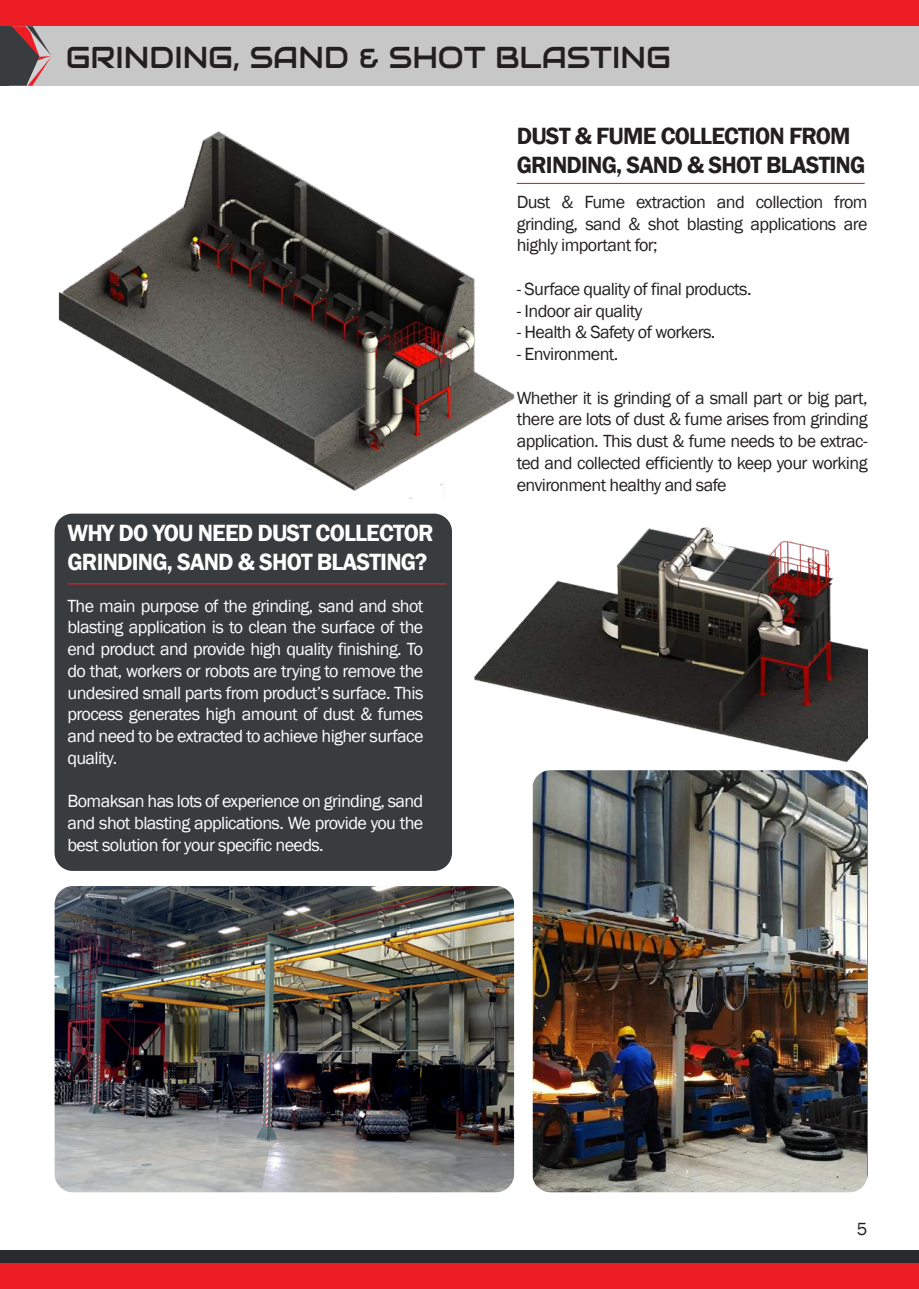
<style>
.page{position:relative;width:919px;height:1289px;background:#fff}
.page>*{position:absolute;margin:0;border:0;box-sizing:border-box;transform-origin:0 0}
.t1{font:30.15px "Audiowide";color:#231f20}
.t2{font:600 24.15px/29px "Franklin Gothic";letter-spacing:-.035em;color:#fff}
.t3{font:600 24.15px/29px "Franklin Gothic";letter-spacing:-.035em;color:#231f20}
.t4{font:18.15px/21.8px "Franklin Gothic";letter-spacing:-.035em;color:#fff;text-align:justify}
.t5{font:18.15px/21.8px "Franklin Gothic";letter-spacing:-.035em;color:#231f20;text-align:justify}
</style>
<div class="page">
<div style="left:0;top:0;width:918px;height:26px;background:#ec1d25"></div>
<div style="left:0;top:1263px;width:918px;height:25px;background:#ec1d25"></div>
<div style="left:0;top:1250px;width:918px;height:13px;background:#292a2d"></div>
<div style="left:0;top:26px;width:918px;height:60px;background:#c7c7c8"></div>
<img style="left:55px;top:886px;width:459px;height:306px">
<img style="left:532px;top:775px;width:335px;height:417px">
<hr style="left:516px;top:183px;width:348px;height:1px;background:#ee1d23">
<div style="left:54px;top:513px;width:398px;height:357px;background:#383c3f;border-radius:18px"></div>
<hr style="left:67px;top:583px;width:379px;height:1px;background:#ee1d23">
<img style="left:474px;top:527px;width:393px;height:248px">
<img style="left:58px;top:132px;width:457px;height:366px">
<div style="left:0;top:26px;width:9px;height:60px;background:#383c3f"></div>
<svg style="left:9px;top:26px;width:42px;height:60px"></svg>
<h1 class="t1" style="left:66px;top:38px;width:606px">GRINDING, SAND &amp; SHOT BLASTING</h1>
<h2 class="t3" style="left:516px;top:122px;width:350px">DUST &amp; FUME COLLECTION FROM<br>GRINDING, SAND &amp; SHOT BLASTING</h2>
<h2 class="t2" style="left:67px;top:518px;width:368px">WHY DO YOU NEED DUST COLLECTOR<br>GRINDING, SAND &amp; SHOT BLASTING?</h2>
<p class="t4" style="left:67px;top:595px;width:357px">The main purpose of the grinding, sand and shot blasting application is to clean the surface of the end product and provide high quality finishing. To do that, workers or robots are trying to remove the undesired small parts from product’s surface. This process generates high amount of dust &amp; fumes and need to be extracted to achieve higher surface quality.</p>
<p class="t4" style="left:67px;top:790px;width:357px">Bomaksan has lots of experience on grinding, sand and shot blasting applications. We provide you the best solution for your specific needs.</p>
<p class="t5" style="left:516px;top:191px;width:352px">Dust &amp; Fume extraction and collection from grinding, sand &amp; shot blasting applications are highly important for;</p>
<p class="t5" style="left:516px;top:278px;width:236px">- Surface quality of final products.</p>
<p class="t5" style="left:516px;top:300px;width:127px">- Indoor air quality</p>
<p class="t5" style="left:516px;top:322px;width:200px">- Health &amp; Safety of workers.</p>
<p class="t5" style="left:516px;top:343px;width:103px">- Environment.</p>
<p class="t5" style="left:516px;top:387px;width:352px">Whether it is grinding of a small part or big part, there are lots of dust &amp; fume arises from grinding application. This dust &amp; fume needs to be extrac&shy;ted and collected efficiently to keep your working environment healthy and safe</p>
<p class="t5" style="left:856px;top:1217px;width:12px">5</p>
</div>
